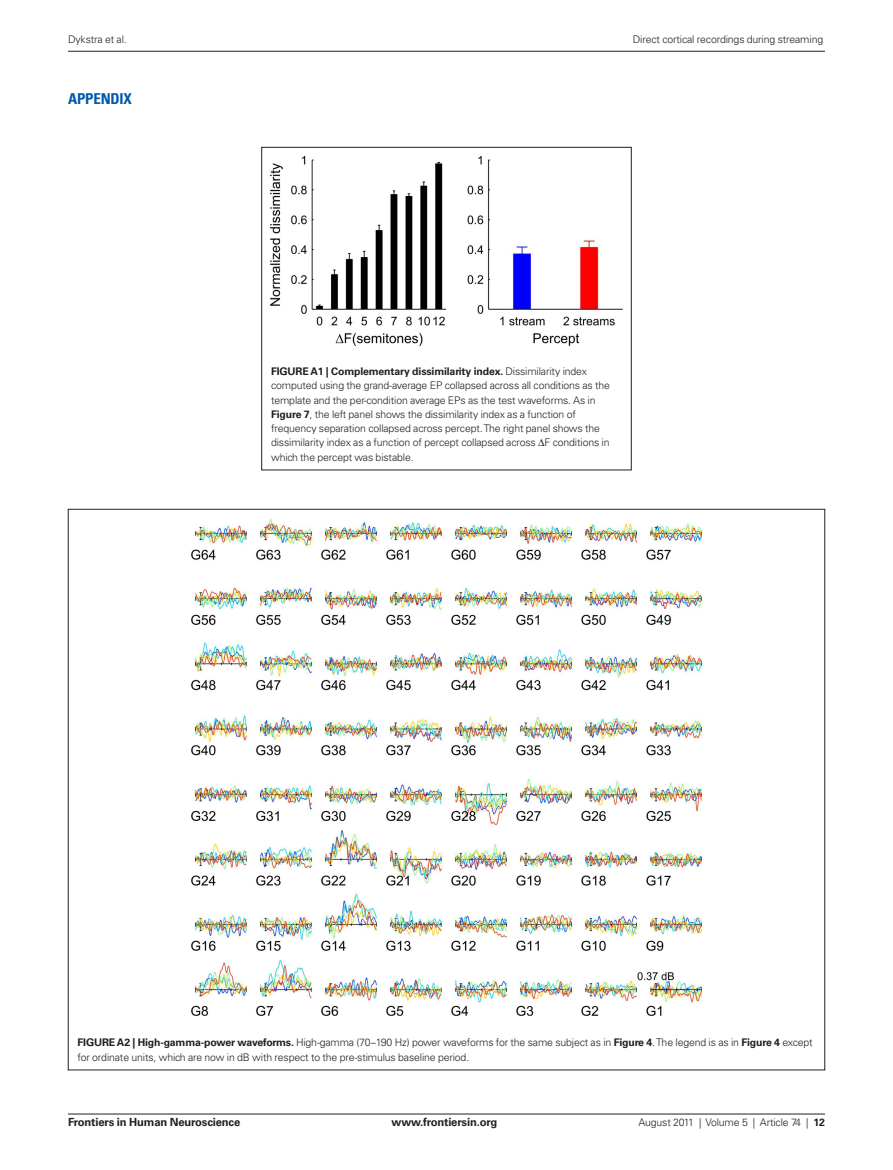
<style>
.page{position:relative;width:893px;height:1170px;background:#fff}
.page>*{position:absolute;margin:0;border:0;box-sizing:border-box;transform-origin:0 0}
.t1{font:700 condensed 15px "Univers";letter-spacing:-.01em;color:#015aaa}
.t2{font:700 11.25px "Univers";letter-spacing:-.015em;color:#231f20}
.t3{font:300 10.5px/14.2px "Univers";letter-spacing:-.015em;color:#231f20}
.s1{font-weight:700}
</style>
<div class="page">
<div style="left:261px;top:147px;width:370px;height:323px;border:1px solid #231f20"></div>
<img style="left:270px;top:157px;width:353px;height:188px">
<img style="left:191px;top:518px;width:512px;height:498px">
<hr style="left:68px;top:51px;width:757px;height:1px;background:#231f20">
<hr style="left:68px;top:1113px;width:757px;height:1px;background:#231f20">
<p class="t3" style="left:68px;top:32px;width:60px">Dykstra et al.</p>
<p class="t3" style="left:633px;top:32px;width:192px">Direct cortical recordings during streaming</p>
<h1 class="t1" style="left:68px;top:89px;width:65px">APPENDIX</h1>
<p class="t3" style="left:271px;top:364px;width:340px"><span class="s1">Figure A1 | Complementary dissimilarity index.</span> Dissimilarity index computed using the grand-average EP collapsed across all conditions as the template and the per-condition average EPs as the test waveforms. As in <span class="s1">Figure 7</span>, the left panel shows the dissimilarity index as a function of frequency separation collapsed across percept. The right panel shows the dissimilarity index as a function of percept collapsed across ∆F conditions in which the percept was bistable.</p>
<p class="t3" style="left:78px;top:1035px;width:737px"><span class="s1">Figure A2 | High-gamma-power waveforms.</span> High-gamma (70–190 Hz) power waveforms for the same subject as in <span class="s1">Figure 4</span>. The legend is as in <span class="s1">Figure 4</span> except for ordinate units, which are now in dB with respect to the pre-stimulus baseline period.</p>
<p class="t2" style="left:68px;top:1115px;width:174px">Frontiers in Human Neuroscience</p>
<p class="t2" style="left:392px;top:1115px;width:107px">www.frontiersin.org</p>
<p class="t3" style="left:639px;top:1115px;width:188px">August 2011 | Volume 5 | Article 74 | <span class="s1">12</span></p>
</div>
